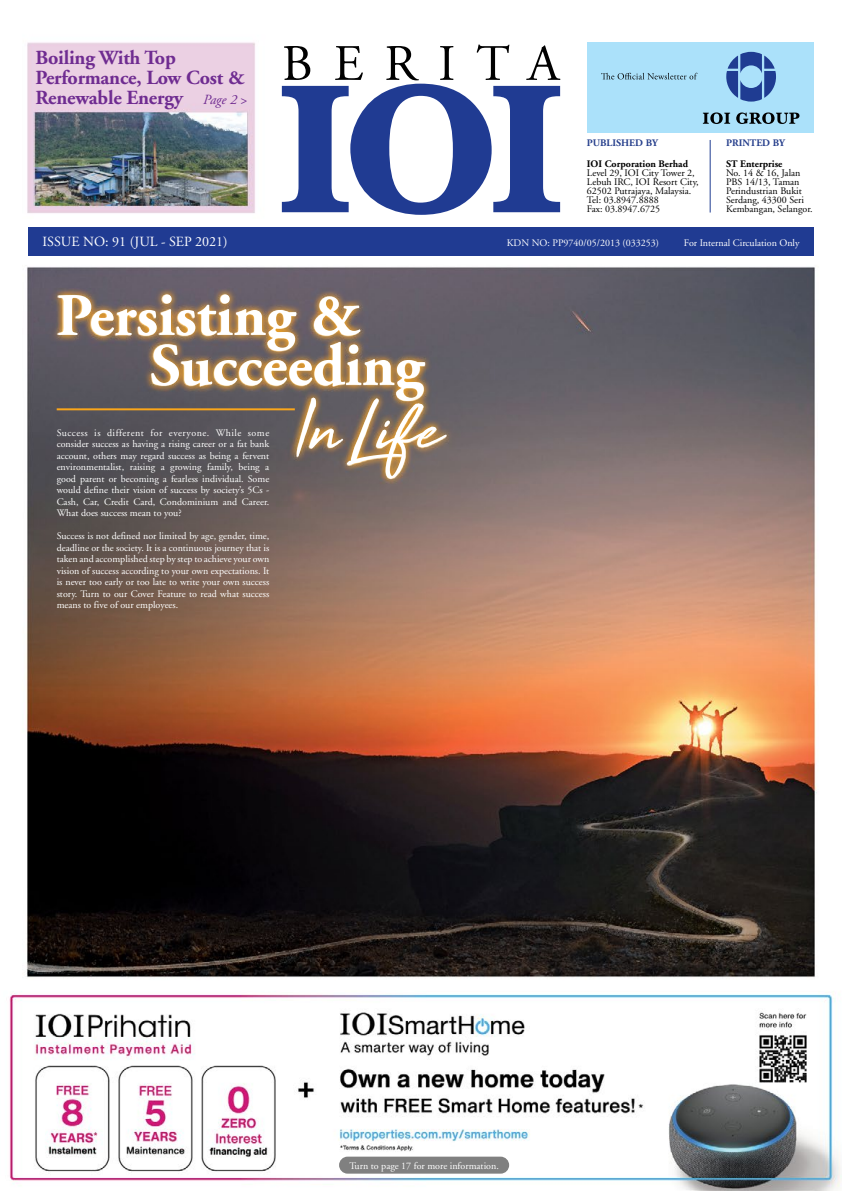
<style>
.page{position:relative;width:842px;height:1191px;background:#fff}
.page>*{position:absolute;margin:0;border:0;box-sizing:border-box;transform-origin:0 0}
.t1{font:80px "High Tide";color:#fff}
.t2{font:700 60px/50px "Adobe Garamond";color:#fff}
.t3{font:51px "Adobe Garamond";letter-spacing:.41em;color:#000}
.t4{font:700 20px/20px "Adobe Garamond";letter-spacing:-.01em;color:#6f2c91}
.t5{font:14px "Adobe Garamond";color:#fff}
.t6{font:10px/11.5px "Adobe Garamond";color:#fff;text-align:justify}
.t7{font:10px/9px "Adobe Garamond";color:#000}
.t8{font:700 10px "Adobe Garamond";color:#000}
.t9{font:700 10px "Adobe Garamond";color:#263f8c}
.s1{font-weight:400;font-style:italic;font-size:14px}
.s2{font-weight:400;font-size:14px}
</style>
<div class="page">
<img style="left:9px;top:42px;width:833px;height:1148px">
<hr style="left:57px;top:408px;width:238px;height:2px;background:#faa61a">
<div style="left:339px;top:1156px;width:170px;height:17px;background:#808080;border-radius:9px"></div>
<svg style="left:52px;top:287px;width:380px;height:121px;background:#917960"></svg>
<svg style="left:290px;top:391px;width:163px;height:94px;background:#8f7961"></svg>
<div style="left:28px;top:227px;width:786px;height:28px;background:#203b92"></div>
<svg style="left:282px;top:84px;width:278px;height:131px"></svg>
<hr style="left:710px;top:140px;width:1px;height:72px;background:#1f3c92">
<div style="left:587px;top:43px;width:227px;height:90px;background:#abe1fa"></div>
<svg style="left:703px;top:112px;width:27px;height:12px"></svg>
<svg style="left:736px;top:112px;width:63px;height:12px"></svg>
<svg style="left:726px;top:52px;width:50px;height:50px"></svg>
<svg style="left:601px;top:73px;width:96px;height:6px"></svg>
<h3 class="t4" style="left:35px;top:48px;width:214px">Boiling With Top<br>Performance, Low Cost &amp;<br>Renewable Energy <span class="s1">Page 2</span> <span class="s2">&gt;</span></h3>
<h3 class="t3" style="left:282px;top:36px;width:279px">BERITA</h3>
<p class="t9" style="left:587px;top:138px;width:72px">PUBLISHED BY</p>
<p class="t8" style="left:587px;top:158px;width:103px">IOI Corporation Berhad</p>
<p class="t7" style="left:587px;top:168px;width:113px">Level 29, IOI City Tower 2,<br>Lebuh IRC, IOI Resort City,<br>62502 Putrajaya, Malaysia.<br>Tel: 03.8947.8888<br>Fax: 03.8947.6725</p>
<p class="t9" style="left:726px;top:138px;width:60px">PRINTED BY</p>
<p class="t8" style="left:726px;top:158px;width:58px">ST Enterprise</p>
<p class="t7" style="left:726px;top:168px;width:88px">No. 14 &amp; 16, Jalan<br>PBS 14/13, Taman<br>Perindustrian Bukit<br>Serdang, 43300 Seri<br>Kembangan, Selangor.</p>
<h3 class="t5" style="left:43px;top:234px;width:187px">ISSUE NO: 91 (JUL - SEP 2021)</h3>
<p class="t6" style="left:507px;top:237px;width:154px">KDN NO: PP9740/05/2013 (033253)</p>
<p class="t6" style="left:684px;top:237px;width:117px">For Internal Circulation Only</p>
<h2 class="t2" style="left:150px;top:292px;width:275px;text-indent:-94px">Persisting &amp;<br>Succeeding</h2>
<h1 class="t1" style="left:296px;top:373px;width:145px">In Life</h1>
<p class="t6" style="left:57px;top:427px;width:214px">Success is different for everyone. While some consider success as having a rising career or a fat bank account, others may regard success as being a fervent environmentalist, raising a growing family, being a good parent or becoming a fearless individual. Some would define their vision of success by society’s 5Cs - Cash, Car, Credit Card, Condominium and Career.<br>What does success mean to you?</p>
<p class="t6" style="left:57px;top:531px;width:214px">Success is not defined nor limited by age, gender, time, deadline or the society. It is a continuous journey that is taken and accomplished step by step to achieve your own vision of success according to your own expectations. It is never too early or too late to write your own success story. Turn to our Cover Feature to read what success means to five of our employees.</p>
<p class="t6" style="left:349px;top:1160px;width:151px">Turn to page 17 for more information.</p>
</div>
